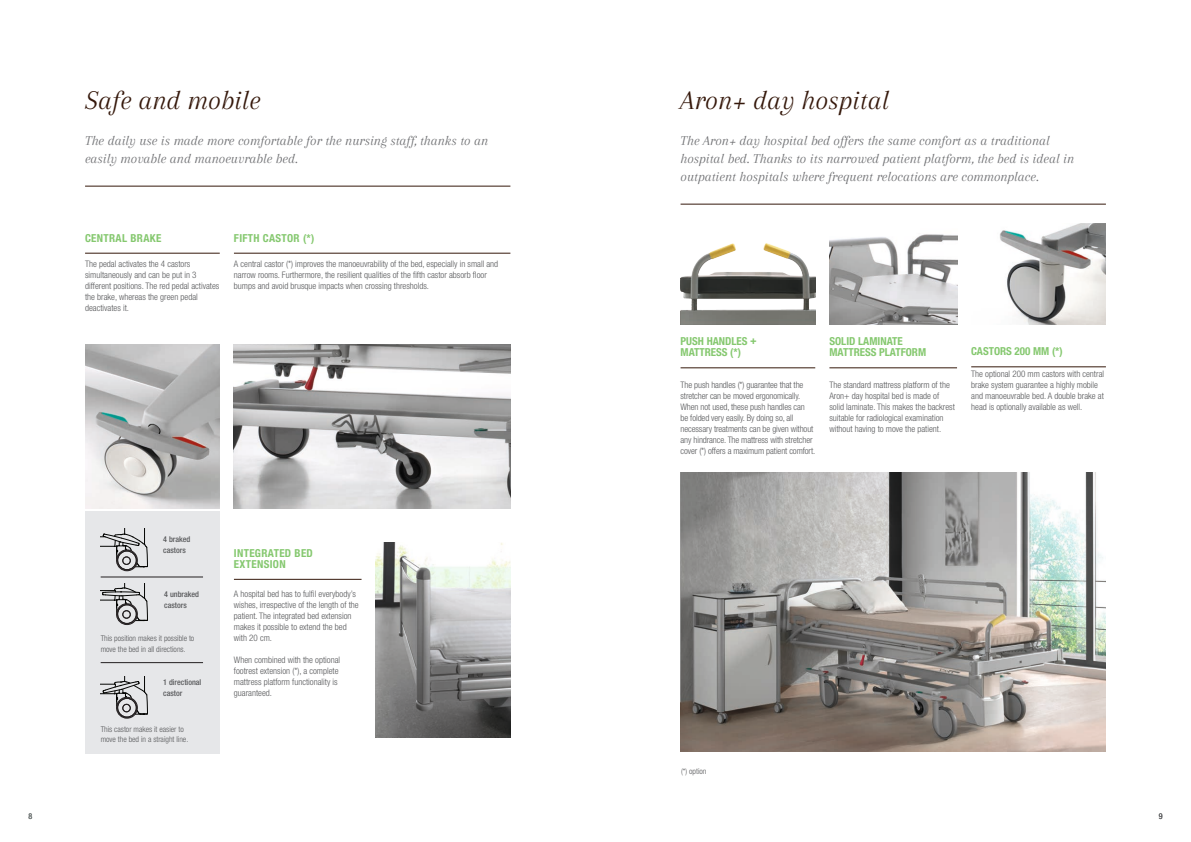
<style>
.page{position:relative;width:1191px;height:842px;background:#fff}
.page>*{position:absolute;margin:0;border:0;box-sizing:border-box;transform-origin:0 0}
.t1{font:italic 28px "Arapey";color:#35180b}
.t2{font:italic 14px/18px "Arapey";color:#6c6d70}
.t3{font:700 condensed 11px/11px "Helvetica Neue LT Std";color:#85c86f}
.t4{font:700 condensed 11px/11px "Helvetica Neue LT Std";letter-spacing:.03em;color:#85c86f}
.lopende_tekst{font:300 condensed 9px/11px "Helvetica Neue LT Std";color:#57585a}
.lopende_tekst-2{font:300 condensed 8px/11px "Helvetica Neue LT Std";color:#57585a}
.lopende_tekst-3{font:500 condensed 8px/11px "Helvetica Neue LT Std";color:#57585a}
.t5{font:condensed 8px "Helvetica Neue LT Std";color:#69726f}
.t6{font:condensed 8px "Helvetica Neue LT Std";color:#57585a}
</style>
<div class="page">
<div style="left:85px;top:511px;width:135px;height:243px;background:#e6e7e9"></div>
<img style="left:680px;top:473px;width:426px;height:278px">
<img style="left:85px;top:344px;width:135px;height:164px">
<img style="left:234px;top:344px;width:276px;height:164px">
<img style="left:376px;top:542px;width:134px;height:196px">
<img style="left:829px;top:234px;width:128px;height:90px">
<img style="left:1000px;top:223px;width:106px;height:101px">
<img style="left:680px;top:243px;width:135px;height:81px">
<hr style="left:680px;top:204px;width:426px;height:1px;background:#35180b">
<hr style="left:680px;top:368px;width:135px;height:1px;background:#35180b">
<hr style="left:829px;top:368px;width:128px;height:1px;background:#35180b">
<hr style="left:971px;top:367px;width:135px;height:1px;background:#35180b">
<hr style="left:85px;top:186px;width:425px;height:1px;background:#35180b">
<hr style="left:85px;top:253px;width:135px;height:1px;background:#35180b">
<hr style="left:234px;top:253px;width:276px;height:1px;background:#35180b">
<hr style="left:234px;top:579px;width:127px;height:1px;background:#35180b">
<hr style="left:101px;top:577px;width:102px;height:1px;background:#231f20">
<hr style="left:101px;top:662px;width:102px;height:1px;background:#231f20">
<svg style="left:101px;top:529px;width:47px;height:43px"></svg>
<svg style="left:101px;top:583px;width:47px;height:42px"></svg>
<svg style="left:101px;top:676px;width:47px;height:43px"></svg>
<p class="t1" style="left:85px;top:85px;width:176px">Safe and mobile</p>
<p class="t2" style="left:85px;top:132px;width:404px">The daily use is made more comfortable for the nursing staff, thanks to an easily movable and manoeuvrable bed.</p>
<p class="t4" style="left:85px;top:232px;width:78px">CENTRAL BRAKE</p>
<p class="lopende_tekst" style="left:85px;top:258px;width:136px">The pedal activates the 4 castors simultaneously and can be put in 3 different positions. The red pedal activates the brake, whereas the green pedal deactivates it.</p>
<p class="t4" style="left:234px;top:232px;width:82px">FIFTH CASTOR (*)</p>
<p class="lopende_tekst" style="left:234px;top:258px;width:266px">A central castor (*) improves the manoeuvrability of the bed, especially in small and narrow rooms. Furthermore, the resilient qualities of the fifth castor absorb floor bumps and avoid brusque impacts when crossing thresholds.</p>
<p class="lopende_tekst-3" style="left:163px;top:534px;width:28px">4 braked castors</p>
<p class="lopende_tekst-3" style="left:164px;top:589px;width:36px">4 unbraked castors</p>
<p class="lopende_tekst-2" style="left:101px;top:633px;width:95px">This position makes it possible to move the bed in all directions.</p>
<p class="lopende_tekst-3" style="left:163px;top:677px;width:40px">1 directional castor</p>
<p class="lopende_tekst-2" style="left:101px;top:724px;width:89px;line-height:10px">This castor makes it easier to move the bed in a straight line.</p>
<p class="t4" style="left:234px;top:547px;width:81px">INTEGRATED BED<br>EXTENSION</p>
<p class="lopende_tekst" style="left:234px;top:588px;width:126px">A hospital bed has to fulfil everybody’s wishes, irrespective of the length of the patient. The integrated bed extension makes it possible to extend the bed with 20 cm.</p>
<p class="lopende_tekst" style="left:234px;top:654px;width:108px">When combined with the optional footrest extension (*), a complete mattress platform functionality is guaranteed.</p>
<p class="t1" style="left:680px;top:85px;width:210px">Aron+ day hospital</p>
<p class="t2" style="left:680px;top:132px;width:395px">The Aron+ day hospital bed offers the same comfort as a traditional hospital bed. Thanks to its narrowed patient platform, the bed is ideal in outpatient hospitals where frequent relocations are commonplace.</p>
<p class="t3" style="left:680px;top:336px;width:78px">PUSH HANDLES +<br>MATTRESS (*)</p>
<p class="lopende_tekst" style="left:680px;top:379px;width:136px">The push handles (*) guarantee that the stretcher can be moved ergonomically.<br>When not used, these push handles can<br>be folded very easily. By doing so, all necessary treatments can be given without any hindrance. The mattress with stretcher cover (*) offers a maximum patient comfort.</p>
<p class="t3" style="left:829px;top:336px;width:98px">SOLID LAMINATE<br>MATTRESS PLATFORM</p>
<p class="lopende_tekst" style="left:829px;top:379px;width:127px">The standard mattress platform of the Aron+ day hospital bed is made of solid laminate. This makes the backrest suitable for radiological examination without having to move the patient.</p>
<p class="t3" style="left:971px;top:346px;width:93px">CASTORS 200 MM (*)</p>
<p class="lopende_tekst" style="left:971px;top:368px;width:134px">The optional 200 mm castors with central brake system guarantee a highly mobile and manoeuvrable bed. A double brake at head is optionally available as well.</p>
<p class="lopende_tekst-2" style="left:681px;top:766px;width:27px">(*) option</p>
<p class="t5" style="left:28px;top:811px;width:5px">8</p>
<p class="t6" style="left:1158px;top:812px;width:5px">9</p>
</div>
